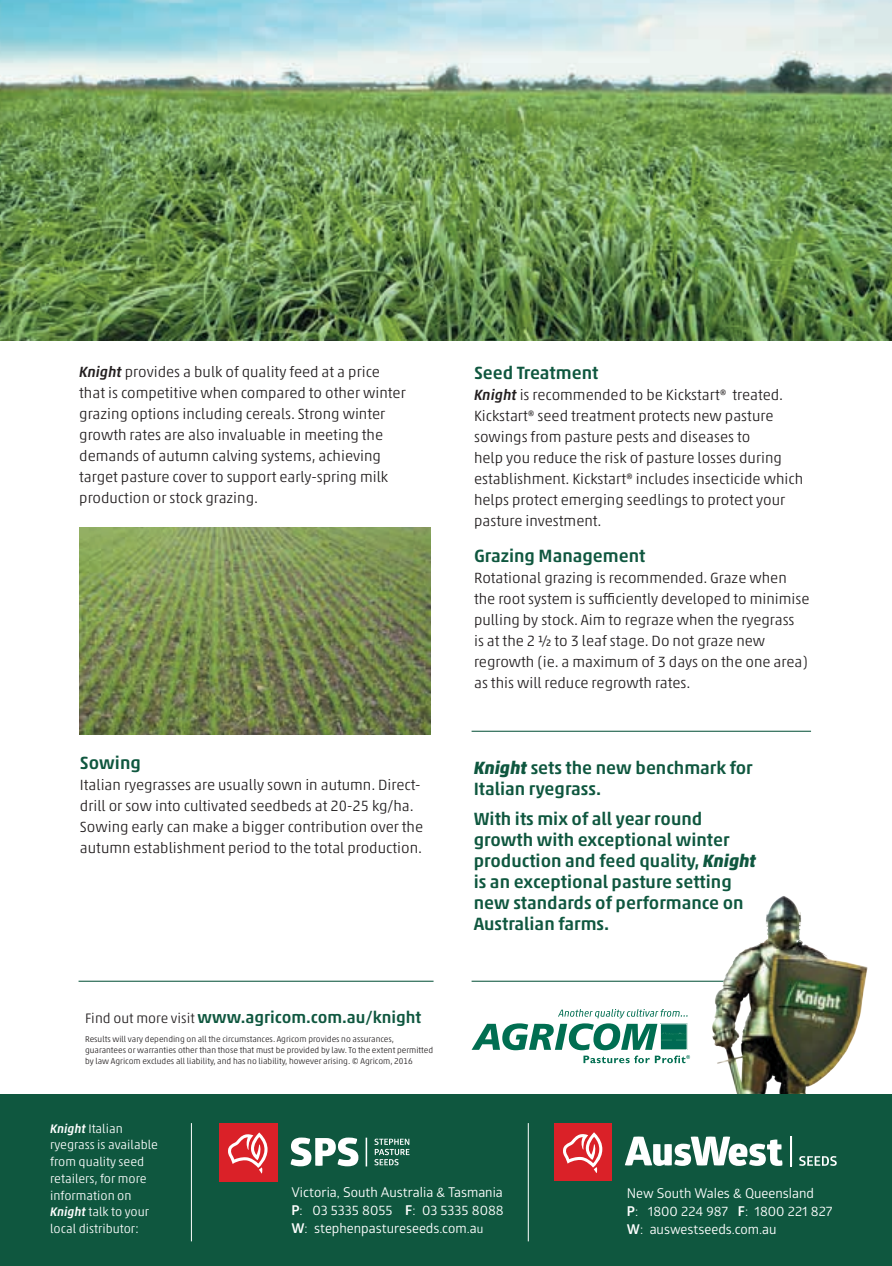
<style>
.page{position:relative;width:892px;height:1266px;background:#fff}
.page>*{position:absolute;margin:0;border:0;box-sizing:border-box;transform-origin:0 0}
.t1{font:500 18px/21px "Akko Std";color:#0f573f}
.t2{font:500 16.65px "Akko Std";color:#0f573f}
.t3{font:300 15px/21px "Akko Std";color:#231f20}
.t4{font:13.5px/18px "Glober";color:#fff}
.t5{font:300 12.6px/16.8px "Akko Std";color:#fff}
.t6{font:300 8.4px/11.2px "Akko Std";color:#231f20}
.s1{font-weight:500;font-style:italic}
.s2{font-weight:300;font-size:13.95px;color:#231f20}
.s3{font-weight:700;font-style:italic}
.s4{font-weight:700}
.s5{font-size:12px}
</style>
<div class="page">
<hr style="left:471px;top:980px;width:355px;height:1px;background:#0f573f">
<img style="left:0;top:0;width:891px;height:340px">
<img style="left:79px;top:527px;width:351px;height:207px">
<hr style="left:471px;top:730px;width:339px;height:1px;background:#0f573f">
<hr style="left:78px;top:980px;width:355px;height:1px;background:#0f573f">
<img style="left:705px;top:896px;width:163px;height:198px">
<div style="left:0;top:1094px;width:891px;height:171px;background:#0f573f"></div>
<div style="left:219px;top:1122px;width:58px;height:58px;background:#da2128"></div>
<svg style="left:228px;top:1132px;width:39px;height:41px"></svg>
<svg style="left:290px;top:1137px;width:68px;height:29px"></svg>
<svg style="left:374px;top:1138px;width:35px;height:27px"></svg>
<hr style="left:365px;top:1137px;width:2px;height:29px;background:#fff">
<div style="left:553px;top:1122px;width:58px;height:58px;background:#da2128"></div>
<svg style="left:563px;top:1132px;width:39px;height:40px"></svg>
<svg style="left:625px;top:1136px;width:157px;height:29px"></svg>
<svg style="left:799px;top:1156px;width:37px;height:9px"></svg>
<hr style="left:789px;top:1135px;width:2px;height:30px;background:#fff">
<hr style="left:527px;top:1122px;width:1px;height:118px;background:#fff">
<hr style="left:191px;top:1122px;width:1px;height:118px;background:#fff">
<svg style="left:471px;top:1009px;width:218px;height:53px"></svg>
<div style="left:660px;top:1023px;width:26px;height:26px;border:1px solid #006e51"></div>
<div style="left:659px;top:1023px;width:28px;height:27px;border:1px solid #fff"></div>
<p class="t3" style="left:79px;top:361px;width:328px"><span class="s1">Knight</span> provides a bulk of quality feed at a price that is competitive when compared to other winter grazing options including cereals. Strong winter growth rates are also invaluable in meeting the demands of autumn calving systems, achieving target pasture cover to support early-spring milk production or stock grazing.</p>
<p class="t1" style="left:474px;top:362px;width:126px">Seed Treatment</p>
<p class="t3" style="left:474px;top:384px;width:330px"><span class="s1">Knight</span> is recommended to be Kickstart® treated.<br>Kickstart® seed treatment protects new pasture sowings from pasture pests and diseases to<br>help you reduce the risk of pasture losses during establishment. Kickstart® includes insecticide which helps protect emerging seedlings to protect your pasture investment.</p>
<p class="t1" style="left:474px;top:544px;width:173px">Grazing Management</p>
<p class="t3" style="left:474px;top:567px;width:337px">Rotational grazing is recommended. Graze when the root system is sufficiently developed to minimise pulling by stock. Aim to regraze when the ryegrass<br>is at the 2 ½ to 3 leaf stage. Do not graze new regrowth (ie. a maximum of 3 days on the one area) as this will reduce regrowth rates.</p>
<p class="t1" style="left:80px;top:751px;width:62px">Sowing</p>
<p class="t3" style="left:80px;top:773px;width:344px">Italian ryegrasses are usually sown in autumn. Direct&shy;drill or sow into cultivated seedbeds at 20-25 kg/ha.<br>Sowing early can make a bigger contribution over the autumn establishment period to the total production.</p>
<p class="t2" style="left:85px;top:1007px;width:337px"><span class="s2">Find out more visit</span> www.agricom.com.au/knight</p>
<p class="t6" style="left:85px;top:1032px;width:349px">Results will vary depending on all the circumstances. Agricom provides no assurances, guarantees or warranties other than those that must be provided by law. To the extent permitted by law Agricom excludes all liability, and has no liability, however arising. © Agricom, 2016</p>
<p class="t1" style="left:473px;top:757px;width:280px"><span class="s3">Knight</span> sets the new benchmark for<br>Italian ryegrass.</p>
<p class="t1" style="left:473px;top:807px;width:284px">With its mix of all year round growth with exceptional winter production and feed quality, <span class="s3">Knight </span>is an exceptional pasture setting new standards of performance on<br>Australian farms.</p>
<p class="t5" style="left:50px;top:1119px;width:109px"><span class="s1">Knight</span> Italian ryegrass is available from quality seed retailers, for more information on<br><span class="s1">Knight</span> talk to your local distributor:</p>
<p class="t4" style="left:291px;top:1182px;width:214px;text-align:justify">Victoria, South Australia &amp; Tasmania <span class="s4">P</span>: 03 5335 8055 <span class="s4">F</span>: 03 5335 8088<br><span class="s4">W</span>: stephenpastureseeds.com.a<span class="s5">u</span></p>
<p class="t4" style="left:626px;top:1183px;width:207px">New South Wales &amp; Queensland<br><span class="s4">P</span>: 1800 224 987 <span class="s4">F</span>: 1800 221 827<br><span class="s4">W</span>: auswestseeds.com.au</p>
</div>
